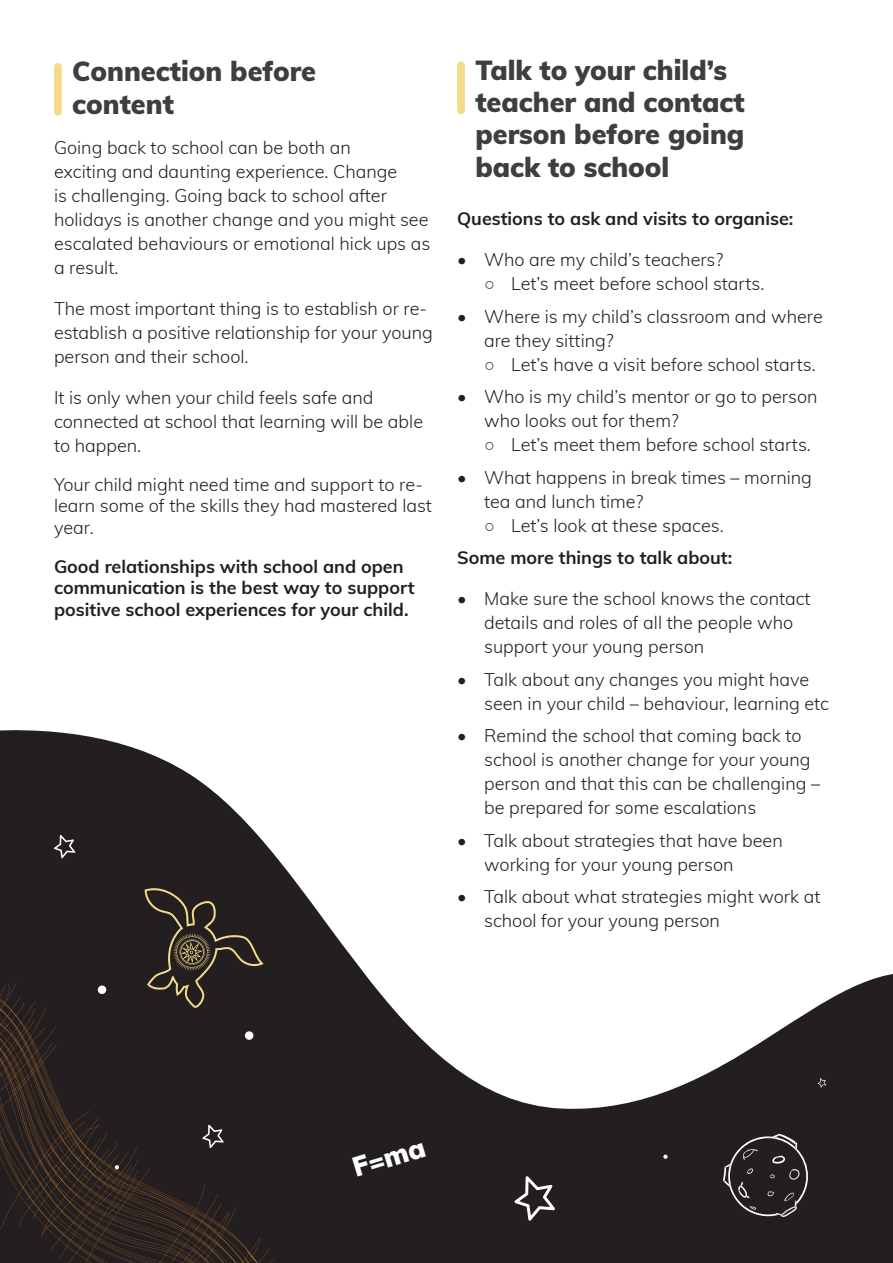
<style>
.page{position:relative;width:893px;height:1263px;background:#fff}
.page>*{position:absolute;margin:0;border:0;box-sizing:border-box;transform-origin:0 0}
.t1{font:900 27px/32.4px "Muli";color:#3e3e3f}
.t2{font:900 27px "Muli";color:#fff}
.t3{font:300 18px/24px "Muli";color:#231f20}
.Bold{font:700 18px/21.6px "Muli";color:#231f20}
.s1{font-family:"Arial";font-weight:900}
</style>
<div class="page">
<hr style="left:892px;top:0;width:1px;height:1263px;background:#efedec">
<div style="left:54px;top:63px;width:8px;height:53px;background:#f2dc89;border-radius:4px"></div>
<div style="left:457px;top:62px;width:8px;height:52px;background:#f2dc89;border-radius:4px"></div>
<svg style="left:348px;top:692px;width:545px;height:571px"></svg>
<svg style="left:663px;top:1154px;width:5px;height:5px"></svg>
<div style="left:341px;top:943px;width:7px;height:320px;background:#231f20"></div>
<div style="left:331px;top:929px;width:10px;height:334px;background:#231f20"></div>
<div style="left:316px;top:909px;width:15px;height:354px;background:#231f20"></div>
<svg style="left:273px;top:853px;width:43px;height:410px;background:#322e2f"></svg>
<svg style="left:230px;top:806px;width:16px;height:82px"></svg>
<svg style="left:214px;top:792px;width:16px;height:96px;background:#332f30"></svg>
<svg style="left:0;top:730px;width:214px;height:158px;background:#3a3738"></svg>
<svg style="left:723px;top:1134px;width:85px;height:83px;background:#393637"></svg>
<svg style="left:0;top:888px;width:274px;height:375px;background:#2a2422"></svg>
<svg style="left:514px;top:1176px;width:41px;height:45px"></svg>
<svg style="left:54px;top:835px;width:21px;height:23px"></svg>
<svg style="left:818px;top:1078px;width:8px;height:9px"></svg>
<h2 class="t1" style="left:72px;top:54px;width:245px">Connection before content</h2>
<h2 class="t1" style="left:475px;top:52px;width:271px">Talk to your child’s teacher and contact person before going back to school</h2>
<p class="t3" style="left:54px;top:135px;width:378px">Going back to school can be both an<br>exciting and daunting experience. Change<br>is challenging. Going back to school after holidays is another change and you might see escalated behaviours or emotional hick ups as a result.</p>
<p class="t3" style="left:54px;top:296px;width:380px">The most important thing is to establish or re&shy;establish a positive relationship for your young person and their school.</p>
<p class="t3" style="left:54px;top:385px;width:371px">It is only when your child feels safe and connected at school that learning will be able to happen.</p>
<p class="t3" style="left:54px;top:473px;width:379px;line-height:21.6px">Your child might need time and support to re&shy;learn some of the skills they had mastered last year.</p>
<p class="Bold" style="left:54px;top:554px;width:362px">Good relationships with school and open communication is the best way to support positive school experiences for your child.</p>
<p class="Bold" style="left:457px;top:207px;width:338px">Questions to ask and visits to organise:</p>
<p class="t3" style="left:457px;top:247px;width:268px">• Who are my child’s teachers?</p>
<p class="t3" style="left:484px;top:271px;width:282px"><span class="s1">○</span> Let’s meet before school starts.</p>
<p class="t3" style="left:484px;top:303px;width:340px;text-indent:-27px">• Where is my child’s classroom and where are they sitting?</p>
<p class="t3" style="left:484px;top:351px;width:333px"><span class="s1">○</span> Let’s have a visit before school starts.</p>
<p class="t3" style="left:484px;top:384px;width:335px;text-indent:-27px">• Who is my child’s mentor or go to person who looks out for them?</p>
<p class="t3" style="left:484px;top:432px;width:328px"><span class="s1">○</span> Let’s meet them before school starts.</p>
<p class="t3" style="left:484px;top:464px;width:329px;text-indent:-27px">• What happens in break times – morning tea and lunch time?</p>
<p class="t3" style="left:484px;top:512px;width:241px"><span class="s1">○</span> Let’s look at these spaces.</p>
<p class="Bold" style="left:457px;top:546px;width:277px">Some more things to talk about:</p>
<p class="t3" style="left:484px;top:586px;width:328px;text-indent:-27px">• Make sure the school knows the contact details and roles of all the people who support your young person</p>
<p class="t3" style="left:484px;top:666px;width:346px;text-indent:-27px">• Talk about any changes you might have seen in your child – behaviour, learning etc</p>
<p class="t3" style="left:484px;top:723px;width:338px;text-indent:-27px">• Remind the school that coming back to school is another change for your young person and that this can be challenging – be prepared for some escalations</p>
<p class="t3" style="left:484px;top:827px;width:300px;text-indent:-27px">• Talk about strategies that have been working for your young person</p>
<p class="t3" style="left:484px;top:884px;width:338px;text-indent:-27px">• Talk about what strategies might work at school for your young person</p>
<p class="t2" style="left:348px;top:1149px;width:76px;rotate:-17deg">F=ma</p>
</div>
